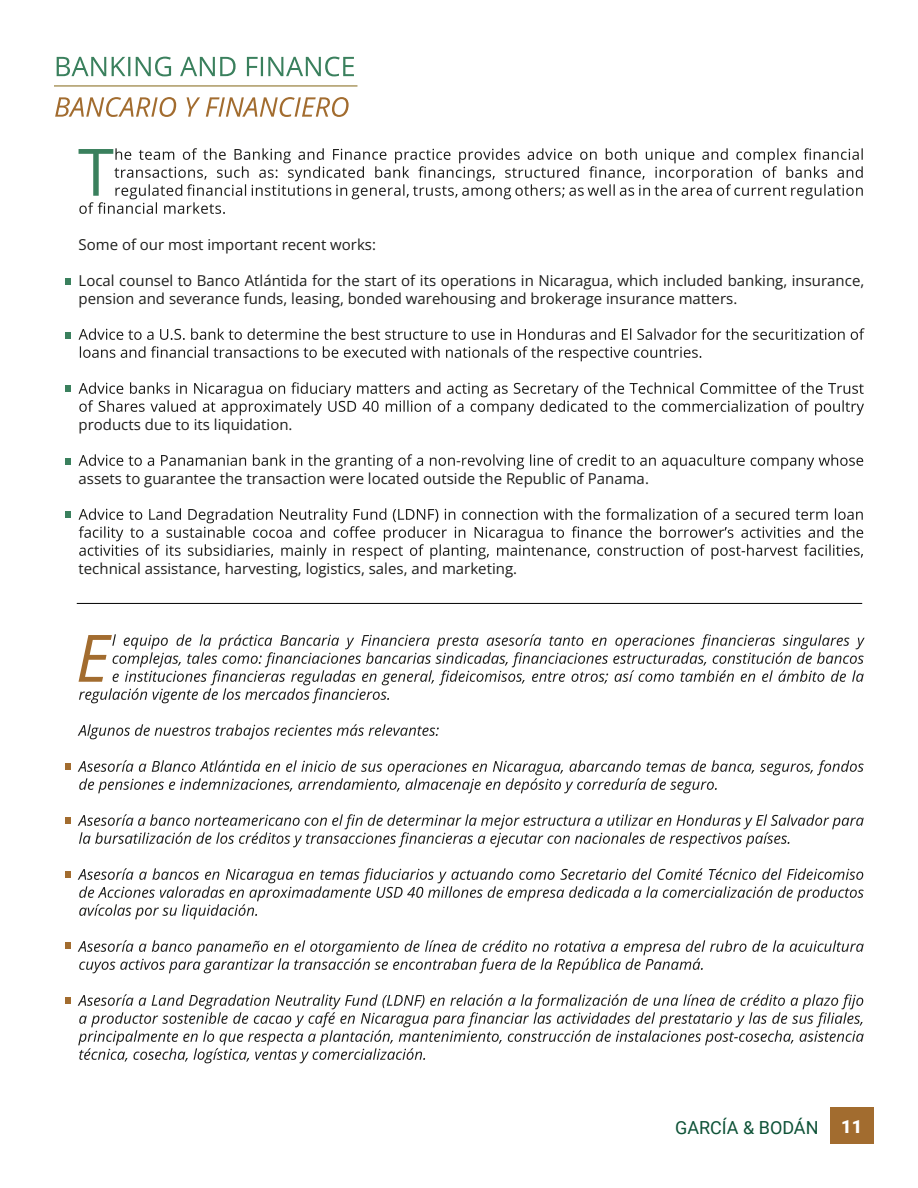
<style>
.page{position:relative;width:918px;height:1188px;background:#fff}
.page>*{position:absolute;margin:0;border:0;box-sizing:border-box;transform-origin:0 0}
.t1{font:65.4px "Open Sans";color:#3a805d}
.t2{font:18px "Roboto";color:#0e5237}
.t3{font:900 18px "Roboto";color:#fff}
.t4{font:15px/18px "Open Sans";color:#1d1d1b}
</style>
<div class="page">
<svg style="left:79px;top:148px;width:784px;height:66px"></svg>
<svg style="left:79px;top:328px;width:786px;height:12px"></svg>
<svg style="left:80px;top:346px;width:621px;height:15px"></svg>
<svg style="left:79px;top:382px;width:785px;height:33px"></svg>
<svg style="left:79px;top:454px;width:784px;height:15px"></svg>
<svg style="left:79px;top:508px;width:784px;height:51px"></svg>
<svg style="left:79px;top:634px;width:786px;height:69px"></svg>
<svg style="left:78px;top:724px;width:361px;height:15px"></svg>
<svg style="left:78px;top:760px;width:786px;height:33px"></svg>
<svg style="left:78px;top:814px;width:786px;height:33px"></svg>
<svg style="left:78px;top:868px;width:786px;height:51px"></svg>
<svg style="left:78px;top:940px;width:786px;height:33px"></svg>
<svg style="left:78px;top:994px;width:786px;height:69px"></svg>
<svg style="left:57px;top:57px;width:297px;height:19px"></svg>
<svg style="left:55px;top:97px;width:294px;height:20px"></svg>
<div style="left:65px;top:278px;width:6px;height:7px;background:#3a805d"></div>
<svg style="left:65px;top:333px;width:6px;height:6px"></svg>
<div style="left:65px;top:385px;width:6px;height:7px;background:#3a805d"></div>
<svg style="left:65px;top:458px;width:6px;height:6px"></svg>
<div style="left:65px;top:511px;width:6px;height:7px;background:#3a805d"></div>
<div style="left:65px;top:817px;width:6px;height:7px;background:#a26c2f"></div>
<svg style="left:65px;top:764px;width:6px;height:6px"></svg>
<div style="left:65px;top:871px;width:6px;height:7px;background:#a26c2f"></div>
<svg style="left:65px;top:943px;width:6px;height:6px"></svg>
<div style="left:65px;top:997px;width:6px;height:7px;background:#a26c2f"></div>
<hr style="left:54px;top:85px;width:303px;height:2px;background:#ac9963">
<hr style="left:77px;top:603px;width:785px;height:1px;background:#000">
<div style="left:830px;top:1108px;width:44px;height:36px;background:#a26c2f"></div>
<h1 class="t1" style="left:78px;top:127px;width:38px">T</h1>
<p class="t4" style="left:79px;top:235px;width:299px">Some of our most important recent works:</p>
<p class="t4" style="left:79px;top:271px;width:787px">Local counsel to Banco Atlántida for the start of its operations in Nicaragua, which included banking, insurance, pension and severance funds, leasing, bonded warehousing and brokerage insurance matters.</p>
<p class="t4" style="left:79px;top:415px;width:215px">products due to its liquidation.</p>
<p class="t4" style="left:79px;top:469px;width:572px">assets to guarantee the transaction were located outside the Republic of Panama.</p>
<p class="t4" style="left:79px;top:559px;width:440px">technical assistance, harvesting, logistics, sales, and marketing.</p>
<p class="t2" style="left:675px;top:1115px;width:145px">GARCÍA &amp; BODÁN</p>
<p class="t3" style="left:841px;top:1114px;width:22px">11</p>
</div>
